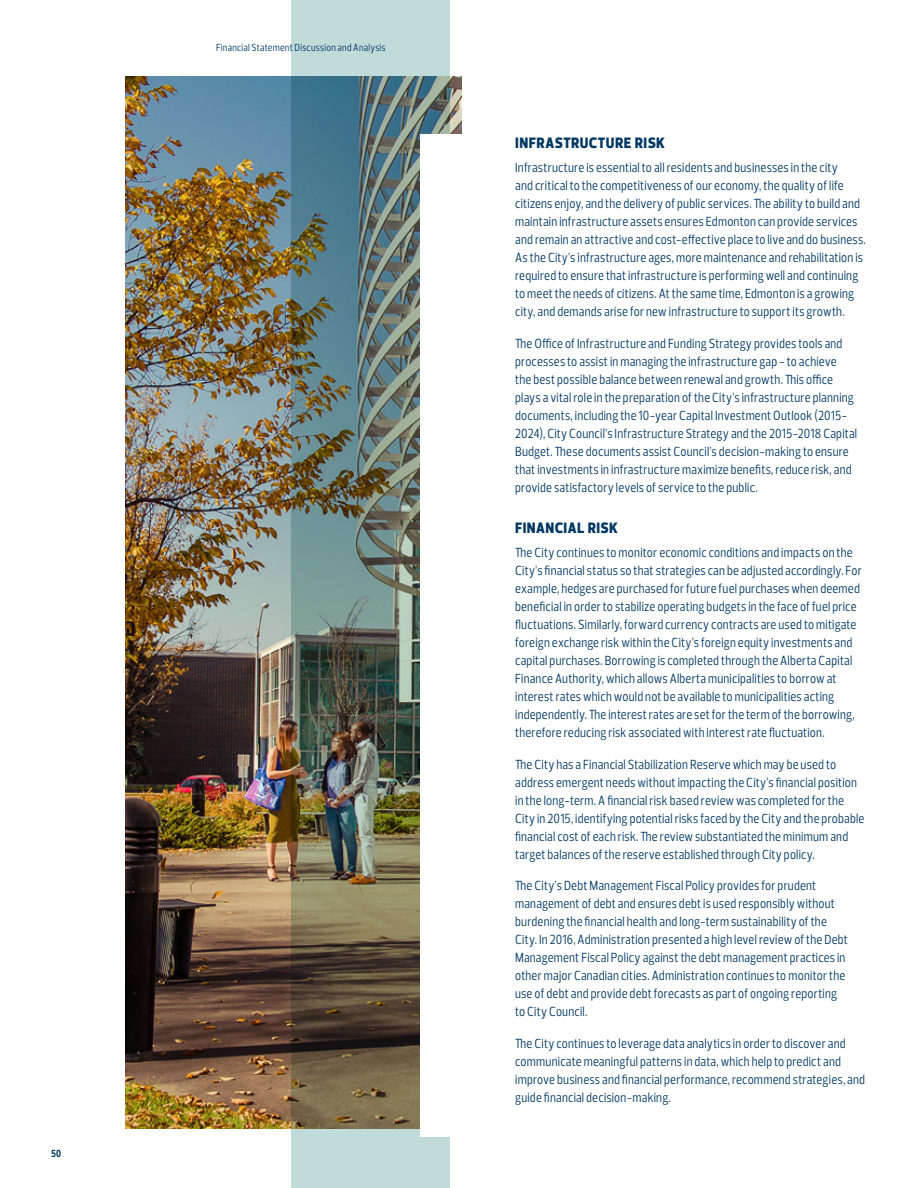
<style>
.page{position:relative;width:918px;height:1188px;background:#fff}
.page>*{position:absolute;margin:0;border:0;box-sizing:border-box;transform-origin:0 0}
.Subheading{font:800 18px "Prelo Condensed";letter-spacing:.025em;color:#003864}
.Body{font:13.5px/18px "Prelo Condensed";letter-spacing:.015em;color:#003864}
.t1{font:10.5px "Prelo Condensed";letter-spacing:.025em;color:#003864}
.t2{font:700 10.5px "Prelo Condensed";color:#003864}
</style>
<div class="page">
<img style="left:126px;top:77px;width:335px;height:1051px">
<img style="left:292px;top:0;width:158px;height:1188px">
<div style="left:420px;top:134px;width:113px;height:1003px;background:#fff"></div>
<p class="t2" style="left:51px;top:1147px;width:12px">50</p>
<p class="t1" style="left:216px;top:41px;width:171px">Financial Statement Discussion and Analysis</p>
<p class="Subheading" style="left:515px;top:130px;width:151px">INFRASTRUCTURE RISK</p>
<p class="Body" style="left:515px;top:159px;width:352px">Infrastructure is essential to all residents and businesses in the city<br>and critical to the competitiveness of our economy, the quality of life citizens enjoy, and the delivery of public services. The ability to build and maintain infrastructure assets ensures Edmonton can provide services and remain an attractive and cost-effective place to live and do business.<br>As the City’s infrastructure ages, more maintenance and rehabilitation is required to ensure that infrastructure is performing well and continuing to meet the needs of citizens. At the same time, Edmonton is a growing city, and demands arise for new infrastructure to support its growth.</p>
<p class="Body" style="left:515px;top:334px;width:344px">The Office of Infrastructure and Funding Strategy provides tools and processes to assist in managing the infrastructure gap - to achieve<br>the best possible balance between renewal and growth. This office plays a vital role in the preparation of the City’s infrastructure planning documents, including the 10-year Capital Investment Outlook (2015- 2024), City Council’s Infrastructure Strategy and the 2015-2018 Capital Budget. These documents assist Council’s decision-making to ensure that investments in infrastructure maximize benefits, reduce risk, and provide satisfactory levels of service to the public.</p>
<p class="Subheading" style="left:515px;top:515px;width:104px">FINANCIAL RISK</p>
<p class="Body" style="left:515px;top:544px;width:348px">The City continues to monitor economic conditions and impacts on the City’s financial status so that strategies can be adjusted accordingly. For example, hedges are purchased for future fuel purchases when deemed beneficial in order to stabilize operating budgets in the face of fuel price fluctuations. Similarly, forward currency contracts are used to mitigate foreign exchange risk within the City’s foreign equity investments and capital purchases. Borrowing is completed through the Alberta Capital Finance Authority, which allows Alberta municipalities to borrow at interest rates which would not be available to municipalities acting independently. The interest rates are set for the term of the borrowing, therefore reducing risk associated with interest rate fluctuation.</p>
<p class="Body" style="left:515px;top:755px;width:351px">The City has a Financial Stabilization Reserve which may be used to address emergent needs without impacting the City’s financial position in the long-term. A financial risk based review was completed for the City in 2015, identifying potential risks faced by the City and the probable financial cost of each risk. The review substantiated the minimum and target balances of the reserve established through City policy.</p>
<p class="Body" style="left:515px;top:877px;width:334px">The City’s Debt Management Fiscal Policy provides for prudent management of debt and ensures debt is used responsibly without burdening the financial health and long-term sustainability of the City. In 2016, Administration presented a high level review of the Debt Management Fiscal Policy against the debt management practices in other major Canadian cities. Administration continues to monitor the use of debt and provide debt forecasts as part of ongoing reporting to City Council.</p>
<p class="Body" style="left:515px;top:1034px;width:351px">The City continues to leverage data analytics in order to discover and communicate meaningful patterns in data, which help to predict and improve business and financial performance, recommend strategies, and guide financial decision-making.</p>
</div>
